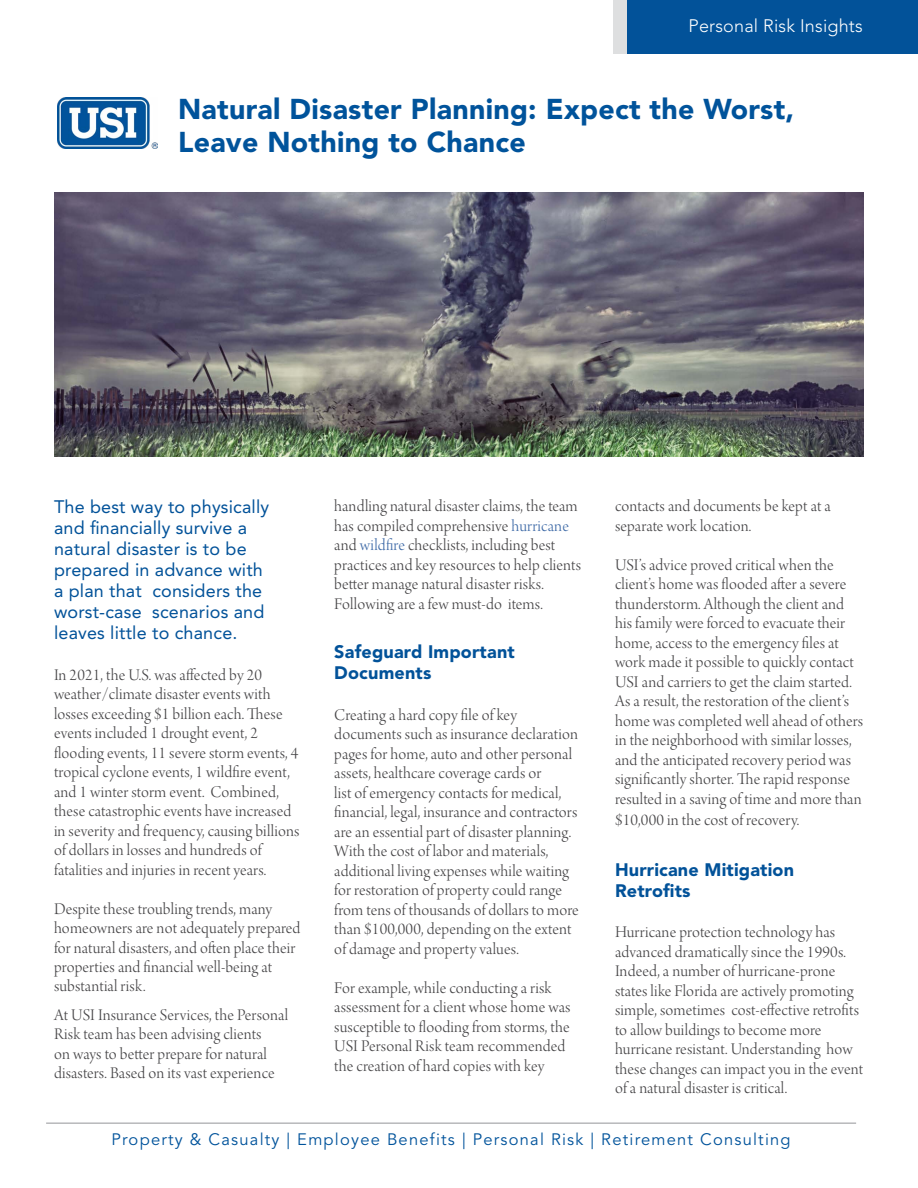
<style>
.page{position:relative;width:918px;height:1188px;background:#fff}
.page>*{position:absolute;margin:0;border:0;box-sizing:border-box;transform-origin:0 0}
.t1{font:900 28.5px/33px "Avenir LT Std";letter-spacing:.01em;color:#00539b}
.t2{font:18px/21px "Avenir LT Std";letter-spacing:.01em;color:#025299}
.t3{font:900 18px/21px "Avenir LT Std";letter-spacing:.01em;color:#025299}
.t4{font:300 18px "Avenir LT Std";letter-spacing:.01em;color:#fff}
.t5{font:17.25px/19.5px "Arno Pro Light Display";letter-spacing:.01em;color:#464547}
.t6{font:16.5px "Avenir LT Std";letter-spacing:.075em;color:#00539b}
.s1{color:#3e6aa7}
</style>
<div class="page">
<img style="left:54px;top:192px;width:810px;height:264px">
<hr style="left:46px;top:1123px;width:810px;height:1px;background:#939598">
<img style="left:58px;top:98px;width:100px;height:50px">
<div style="left:626px;top:0;width:292px;height:54px;background:#025299"></div>
<div style="left:613px;top:0;width:14px;height:54px;background:#dedfe0"></div>
<p class="t4" style="left:689px;top:16px;width:176px">Personal Risk Insights</p>
<h1 class="t1" style="left:178px;top:93px;width:617px">Natural Disaster Planning: Expect the Worst,<br>Leave Nothing to Chance</h1>
<p class="t2" style="left:54px;top:497px;width:217px">The best way to physically and financially survive a natural disaster is to be prepared in advance with a plan that considers the worst-case scenarios and leaves little to chance.</p>
<p class="t5" style="left:54px;top:666px;width:247px">In 2021, the U.S. was affected by 20 weather/climate disaster events with losses exceeding $1 billion each. These events included 1 drought event, 2 flooding events, 11 severe storm events, 4 tropical cyclone events, 1 wildfire event, and 1 winter storm event. Combined, these catastrophic events have increased in severity and frequency, causing billions of dollars in losses and hundreds of fatalities and injuries in recent years.</p>
<p class="t5" style="left:54px;top:900px;width:248px">Despite these troubling trends, many homeowners are not adequately prepared for natural disasters, and often place their properties and financial well-being at substantial risk.</p>
<p class="t5" style="left:54px;top:1006px;width:236px">At USI Insurance Services, the Personal Risk team has been advising clients<br>on ways to better prepare for natural disasters. Based on its vast experience</p>
<p class="t5" style="left:334px;top:498px;width:248px">handling natural disaster claims, the team has compiled comprehensive <span class="s1">hurricane </span>and <span class="s1">wildfire</span> checklists, including best practices and key resources to help clients better manage natural disaster risks.<br>Following are a few must-do items.</p>
<p class="t3" style="left:334px;top:642px;width:182px">Safeguard Important<br>Documents</p>
<p class="t5" style="left:334px;top:706px;width:246px">Creating a hard copy file of key documents such as insurance declaration pages for home, auto and other personal assets, healthcare coverage cards or<br>list of emergency contacts for medical, financial, legal, insurance and contractors are an essential part of disaster planning.<br>With the cost of labor and materials, additional living expenses while waiting for restoration of property could range from tens of thousands of dollars to more than $100,000, depending on the extent of damage and property values.</p>
<p class="t5" style="left:334px;top:979px;width:238px">For example, while conducting a risk assessment for a client whose home was susceptible to flooding from storms, the USI Personal Risk team recommended the creation of hard copies with key</p>
<p class="t5" style="left:615px;top:498px;width:217px">contacts and documents be kept at a separate work location.</p>
<p class="t5" style="left:615px;top:556px;width:250px">USI’s advice proved critical when the client’s home was flooded after a severe thunderstorm. Although the client and his family were forced to evacuate their home, access to the emergency files at work made it possible to quickly contact USI and carriers to get the claim started.<br>As a result, the restoration of the client’s home was completed well ahead of others in the neighborhood with similar losses, and the anticipated recovery period was significantly shorter. The rapid response resulted in a saving of time and more than $10,000 in the cost of recovery.</p>
<p class="t3" style="left:615px;top:859px;width:181px">Hurricane Mitigation<br>Retrofits</p>
<p class="t5" style="left:615px;top:924px;width:250px">Hurricane protection technology has advanced dramatically since the 1990s.<br>Indeed, a number of hurricane-prone states like Florida are actively promoting simple, sometimes cost-effective retrofits to allow buildings to become more hurricane resistant. Understanding how these changes can impact you in the event of a natural disaster is critical.</p>
<p class="t6" style="left:112px;top:1130px;width:681px">Property &amp; Casualty | Employee Benefits | Personal Risk | Retirement Consulting</p>
</div>
